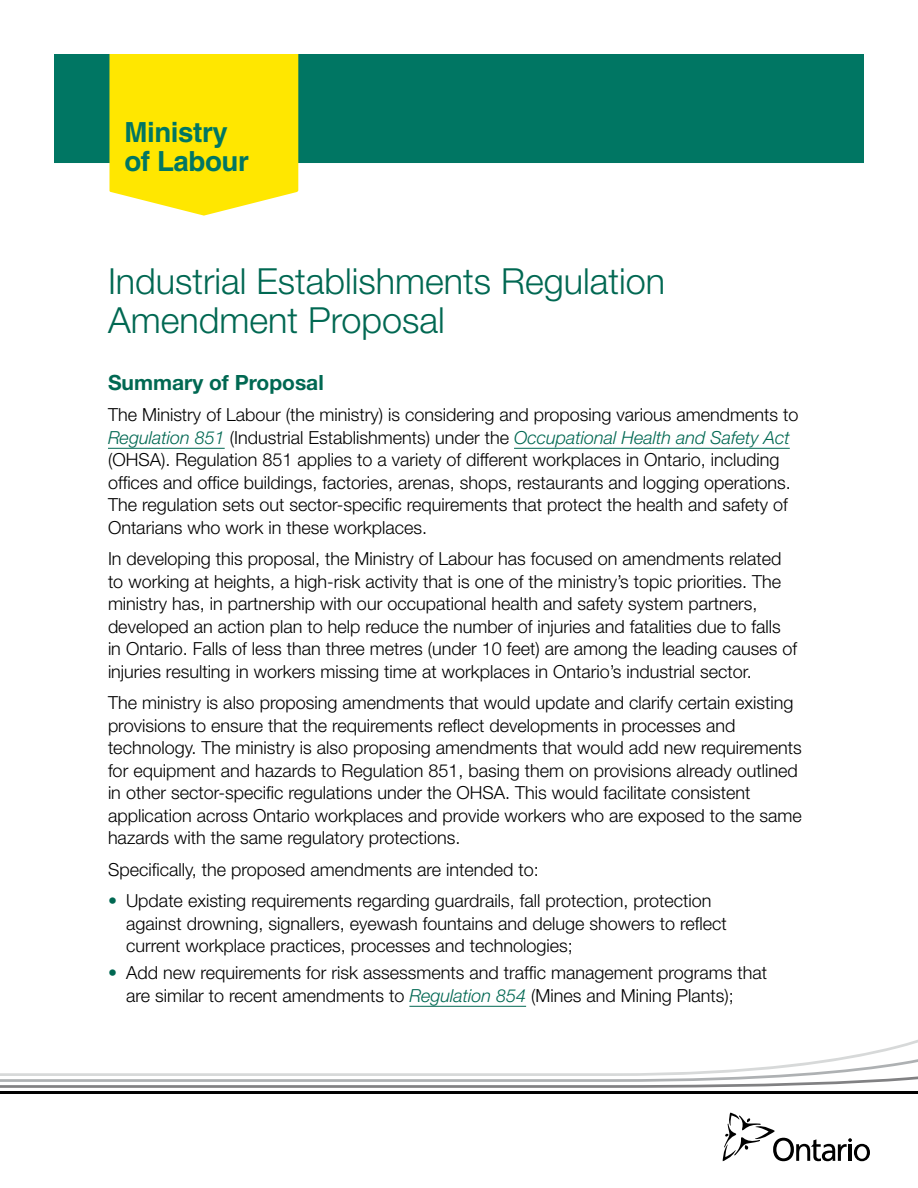
<style>
.page{position:relative;width:918px;height:1188px;background:#fff}
.page>*{position:absolute;margin:0;border:0;box-sizing:border-box;transform-origin:0 0}
.t1{font:300 36px/39px "Helvetica Neue";color:#006852}
.t2{font:700 27.75px/28.5px "Helvetica LT Std";letter-spacing:-.015em;color:#007663}
.t3{font:700 21px "Helvetica Neue";color:#006852}
.body_parag{font:300 18px/22.5px "Helvetica Neue";color:#000}
.s1{font-style:italic;color:#006852}
.s2{font-weight:700;color:#006852}
</style>
<div class="page">
<hr style="left:0;top:1091px;width:918px;height:3px;background:#010101">
<svg style="left:0;top:1040px;width:918px;height:48px"></svg>
<div style="left:54px;top:54px;width:810px;height:109px;background:#007663"></div>
<svg style="left:109px;top:54px;width:189px;height:162px;background:#fbe715"></svg>
<hr style="left:108px;top:448px;width:117px;height:1px;background:#006852">
<hr style="left:514px;top:448px;width:276px;height:1px;background:#006852">
<hr style="left:409px;top:1006px;width:117px;height:1px;background:#006852">
<svg style="left:723px;top:1113px;width:147px;height:48px"></svg>
<p class="t2" style="left:124px;top:118px;width:126px">Ministry of Labour</p>
<h1 class="t1" style="left:108px;top:261px;width:559px">Industrial Establishments Regulation<br>Amendment Proposal</h1>
<h2 class="t3" style="left:108px;top:369px;width:217px">Summary of Proposal</h2>
<p class="body_parag" style="left:108px;top:403px;width:692px">The Ministry of Labour (the ministry) is considering and proposing various amendments to <span class="s1">Regulation 851</span> (Industrial Establishments) under the <span class="s1">Occupational Health and Safety Act </span>(OHSA). Regulation 851 applies to a variety of different workplaces in Ontario, including offices and office buildings, factories, arenas, shops, restaurants and logging operations.<br>The regulation sets out sector-specific requirements that protect the health and safety of Ontarians who work in these workplaces.</p>
<p class="body_parag" style="left:108px;top:547px;width:691px">In developing this proposal, the Ministry of Labour has focused on amendments related to working at heights, a high-risk activity that is one of the ministry’s topic priorities. The ministry has, in partnership with our occupational health and safety system partners, developed an action plan to help reduce the number of injuries and fatalities due to falls in Ontario. Falls of less than three metres (under 10 feet) are among the leading causes of injuries resulting in workers missing time at workplaces in Ontario’s industrial sector.</p>
<p class="body_parag" style="left:108px;top:691px;width:695px">The ministry is also proposing amendments that would update and clarify certain existing provisions to ensure that the requirements reflect developments in processes and technology. The ministry is also proposing amendments that would add new requirements for equipment and hazards to Regulation 851, basing them on provisions already outlined in other sector-specific regulations under the OHSA. This would facilitate consistent application across Ontario workplaces and provide workers who are exposed to the same hazards with the same regulatory protections.</p>
<p class="body_parag" style="left:108px;top:858px;width:432px">Specifically, the proposed amendments are intended to:</p>
<p class="body_parag" style="left:126px;top:889px;width:602px;text-indent:-18px"><span class="s2">•</span> Update existing requirements regarding guardrails, fall protection, protection against drowning, signallers, eyewash fountains and deluge showers to reflect current workplace practices, processes and technologies;</p>
<p class="body_parag" style="left:126px;top:961px;width:643px;text-indent:-18px"><span class="s2">•</span> Add new requirements for risk assessments and traffic management programs that are similar to recent amendments to <span class="s1">Regulation 854</span> (Mines and Mining Plants);</p>
</div>
